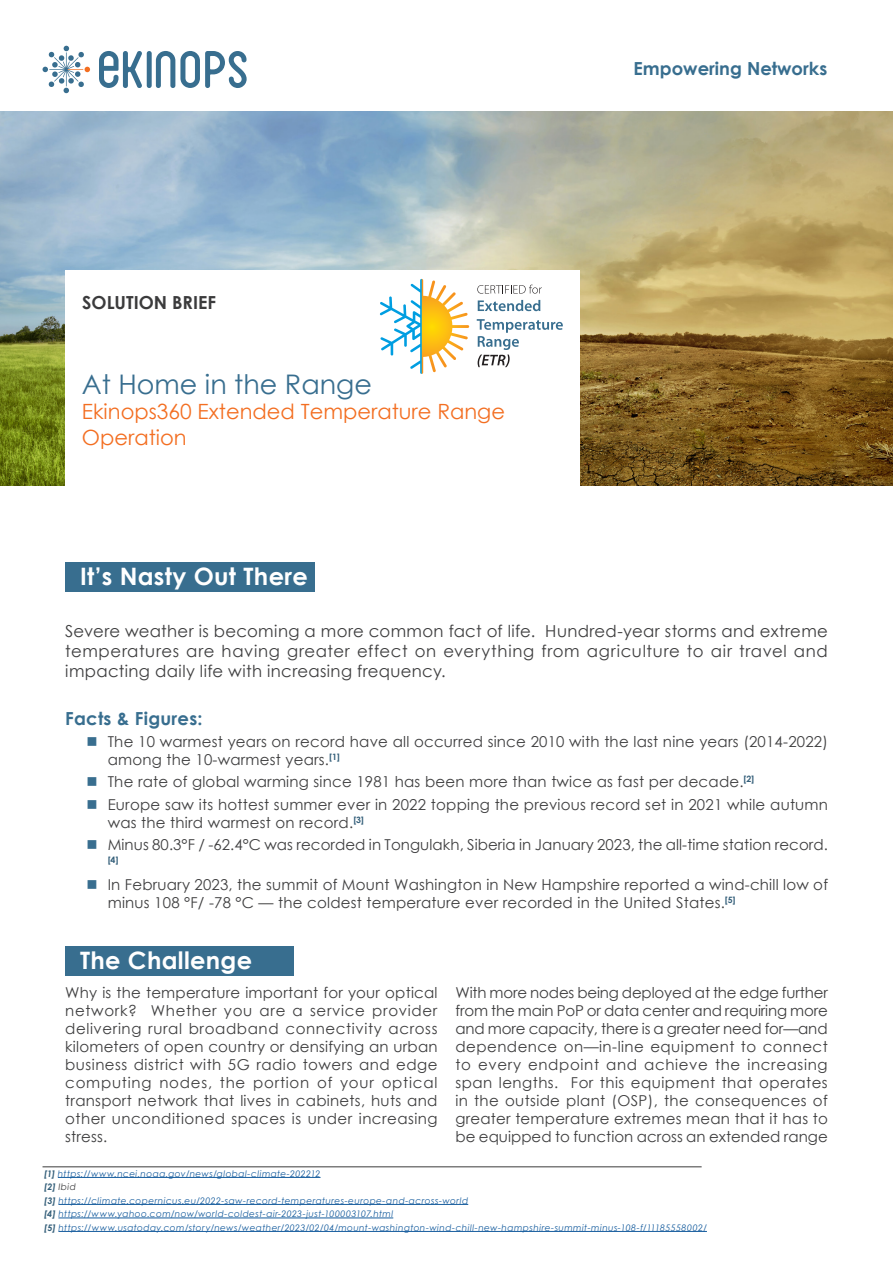
<style>
.page{position:relative;width:893px;height:1263px;background:#fff}
.page>*{position:absolute;margin:0;border:0;box-sizing:border-box;transform-origin:0 0}
.t1{font:27px "Century Gothic";color:#386e8f}
._03_-_TEXTE_COURANT{font:700 24px "Century Gothic";letter-spacing:.015em;color:#fff}
.t2{font:21px/25.2px "Century Gothic";color:#f36e21}
._03_-_TEXTE_COURANT-2{font:700 18px "Century Gothic";color:#386e8f}
.t3{font:700 18px "Century Gothic";color:#3b3b3c}
._03_-_TEXTE_COURANT-3{font:16.5px/19.8px "Century Gothic";letter-spacing:.02em;color:#3e3e3f;text-align:justify}
._03_-_TEXTE_COURANT-4{font:15px/18px "Century Gothic";letter-spacing:.015em;color:#3e3e3f}
._03_-_TEXTE_COURANT-5{font:italic 9px "Century Gothic";letter-spacing:.04em;color:#175d9e}
._03_-_TEXTE_COURANT-6{font:italic 9px "Century Gothic";color:#3b3b3c}
._03_-_TEXTE_COURANT-7{font:700 8.7px "Century Gothic";color:#335e79}
.s1{color:#386e8f}
.s2{font-weight:700;color:#335e79}
</style>
<div class="page">
<img style="left:0;top:112px;width:893px;height:374px">
<div style="left:65px;top:270px;width:515px;height:222px;background:#fff"></div>
<svg style="left:99px;top:51px;width:148px;height:37px"></svg>
<svg style="left:43px;top:46px;width:47px;height:47px"></svg>
<div style="left:65px;top:562px;width:250px;height:30px;background:#386e8f"></div>
<svg style="left:478px;top:300px;width:62px;height:11px"></svg>
<svg style="left:477px;top:319px;width:86px;height:48px"></svg>
<svg style="left:380px;top:279px;width:89px;height:95px"></svg>
<svg style="left:477px;top:285px;width:65px;height:9px"></svg>
<div style="left:65px;top:946px;width:228px;height:30px;background:#386e8f"></div>
<hr style="left:58px;top:1177px;width:263px;height:1px;background:#175d9e">
<hr style="left:58px;top:1204px;width:410px;height:1px;background:#175d9e">
<hr style="left:58px;top:1218px;width:335px;height:1px;background:#175d9e">
<hr style="left:58px;top:1231px;width:649px;height:1px;background:#175d9e">
<hr style="left:43px;top:1166px;width:659px;height:1px;background:#3b3b3c">
<p class="t3" style="left:82px;top:289px;width:135px">SOLUTION BRIEF</p>
<p class="t1" style="left:82px;top:366px;width:292px">At Home in the Range</p>
<p class="t2" style="left:82px;top:399px;width:425px">Ekinops360 Extended Temperature Range<br>Operation</p>
<p class="_03_-_TEXTE_COURANT" style="left:80px;top:558px;width:229px">It’s Nasty Out There</p>
<p class="_03_-_TEXTE_COURANT-2" style="left:634px;top:55px;width:195px">Empowering Networks</p>
<p class="_03_-_TEXTE_COURANT-3" style="left:65px;top:621px;width:764px">Severe weather is becoming a more common fact of life. Hundred-year storms and extreme temperatures are having greater effect on everything from agriculture to air travel and impacting daily life with increasing frequency.</p>
<p class="_03_-_TEXTE_COURANT-2" style="left:65px;top:705px;width:139px">Facts &amp; Figures:</p>
<p class="_03_-_TEXTE_COURANT-4" style="left:108px;top:732px;width:722px;text-indent:-21px"><span class="s1">■</span> The 10 warmest years on record have all occurred since 2010 with the last nine years (2014-2022) among the 10-warmest years.<sup>[1]</sup></p>
<p class="_03_-_TEXTE_COURANT-4" style="left:86px;top:773px;width:669px"><span class="s1">■</span> The rate of global warming since 1981 has been more than twice as fast per decade.<sup>[2]</sup></p>
<p class="_03_-_TEXTE_COURANT-4" style="left:108px;top:795px;width:722px;text-indent:-21px"><span class="s1">■</span> Europe saw its hottest summer ever in 2022 topping the previous record set in 2021 while autumn was the third warmest on record.<sup>[3]</sup></p>
<p class="_03_-_TEXTE_COURANT-4" style="left:86px;top:835px;width:743px"><span class="s1">■</span> Minus 80.3°F / -62.4°C was recorded in Tongulakh, Siberia in January 2023, the all-time station record.</p>
<p class="_03_-_TEXTE_COURANT-7" style="left:108px;top:853px;width:12px">[4]</p>
<p class="_03_-_TEXTE_COURANT-4" style="left:108px;top:875px;width:722px;text-indent:-21px"><span class="s1">■</span> In February 2023, the summit of Mount Washington in New Hampshire reported a wind-chill low of minus 108 °F/ -78 °C — the coldest temperature ever recorded in the United States.<sup>[5]</sup></p>
<p class="_03_-_TEXTE_COURANT" style="left:80px;top:942px;width:174px">The Challenge</p>
<p class="_03_-_TEXTE_COURANT-4" style="left:65px;top:983px;width:374px;text-align:justify">Why is the temperature important for your optical network? Whether you are a service provider delivering rural broadband connectivity across kilometers of open country or densifying an urban business district with 5G radio towers and edge computing nodes, the portion of your optical transport network that lives in cabinets, huts and other unconditioned spaces is under increasing stress.</p>
<p class="_03_-_TEXTE_COURANT-4" style="left:455px;top:983px;width:374px;text-align:justify">With more nodes being deployed at the edge further from the main PoP or data center and requiring more and more capacity, there is a greater need for—and dependence on—in-line equipment to connect to every endpoint and achieve the increasing span lengths. For this equipment that operates in the outside plant (OSP), the consequences of greater temperature extremes mean that it has to be equipped to function across an extended range</p>
<p class="_03_-_TEXTE_COURANT-5" style="left:44px;top:1167px;width:278px"><span class="s2">[1]</span> https://www.ncei.noaa.gov/news/global-climate-202212</p>
<p class="_03_-_TEXTE_COURANT-6" style="left:44px;top:1180px;width:33px"><span class="s2">[2]</span> Ibid</p>
<p class="_03_-_TEXTE_COURANT-5" style="left:44px;top:1194px;width:425px"><span class="s2">[3]</span> https://climate.copernicus.eu/2022-saw-record-temperatures-europe-and-across-world</p>
<p class="_03_-_TEXTE_COURANT-5" style="left:44px;top:1207px;width:351px"><span class="s2">[4]</span> https://www.yahoo.com/now/world-coldest-air-2023-just-100003107.html</p>
<p class="_03_-_TEXTE_COURANT-5" style="left:44px;top:1221px;width:664px"><span class="s2">[5]</span> https://www.usatoday.com/story/news/weather/2023/02/04/mount-washington-wind-chill-new-hampshire-summit-minus-108-f/11185558002/</p>
</div>
